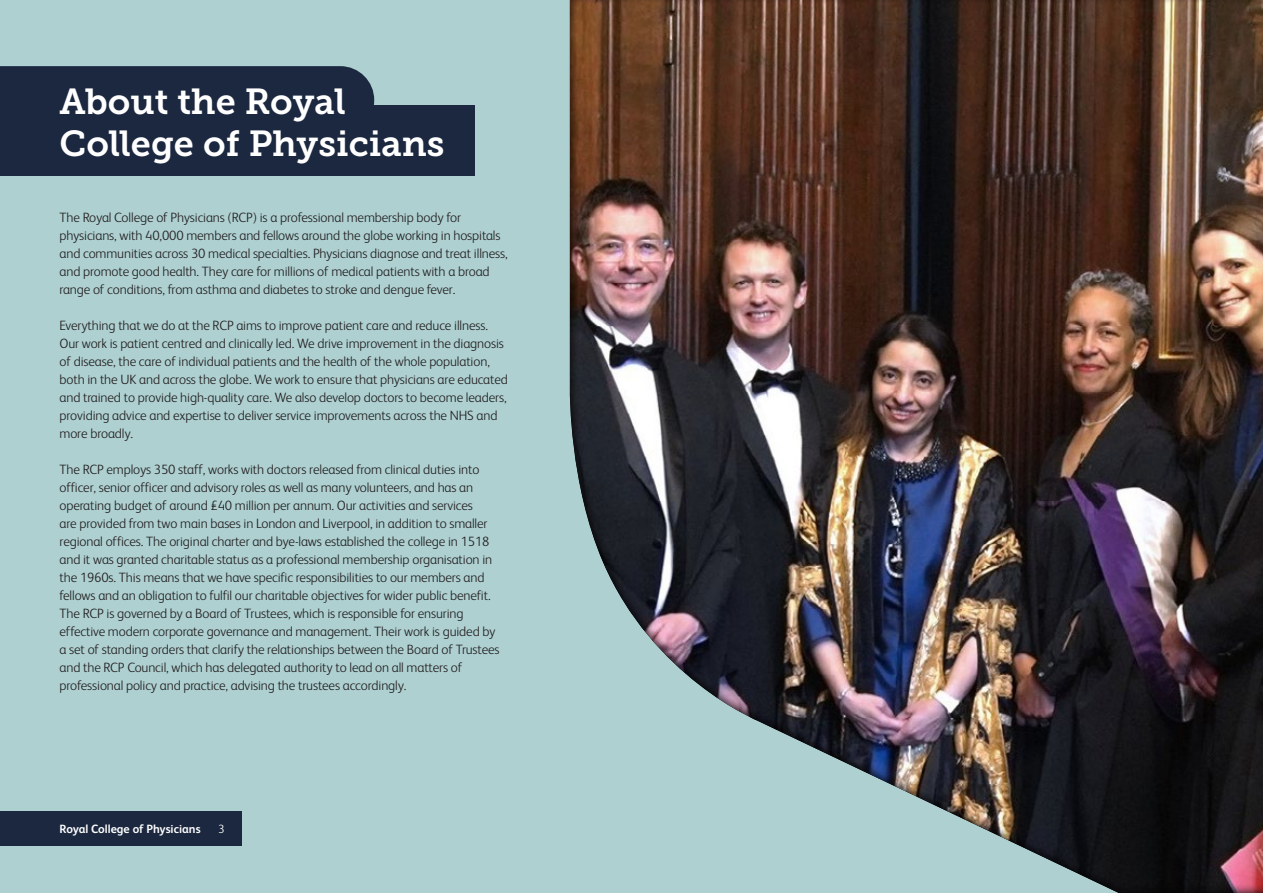
<style>
.page{position:relative;width:1263px;height:893px;background:#aed0d1}
.page>*{position:absolute;margin:0;border:0;box-sizing:border-box;transform-origin:0 0}
.Headings{font:36px/42px "Museo Slab 700";color:#fff}
.t1{font:300 13.5px/18px "FS Albert";letter-spacing:-.01em;color:#231f20}
.t2{font:700 12px "FS Albert";color:#fff}
.t3{font:300 12px "FS Albert";color:#fff}
</style>
<div class="page">
<div style="left:0;top:106px;width:474px;height:70px;background:#1b2840"></div>
<div style="left:0;top:66px;width:374px;height:40px;background:#1b2840"></div>
<div style="left:0;top:811px;width:242px;height:35px;background:#1b2840"></div>
<div style="left:569px;top:0;width:694px;height:893px;background:#231f20;opacity:.75"></div>
<p class="Headings" style="left:60px;top:80px;width:387px">About the Royal<br>College of Physicians</p>
<p class="t1" style="left:60px;top:208px;width:450px">The Royal College of Physicians (RCP) is a professional membership body for physicians, with 40,000 members and fellows around the globe working in hospitals and communities across 30 medical specialties. Physicians diagnose and treat illness, and promote good health. They care for millions of medical patients with a broad range of conditions, from asthma and diabetes to stroke and dengue fever.</p>
<p class="t1" style="left:60px;top:316px;width:450px">Everything that we do at the RCP aims to improve patient care and reduce illness.<br>Our work is patient centred and clinically led. We drive improvement in the diagnosis of disease, the care of individual patients and the health of the whole population, both in the UK and across the globe. We work to ensure that physicians are educated and trained to provide high-quality care. We also develop doctors to become leaders, providing advice and expertise to deliver service improvements across the NHS and more broadly.</p>
<p class="t1" style="left:60px;top:460px;width:434px">The RCP employs 350 staff, works with doctors released from clinical duties into officer, senior officer and advisory roles as well as many volunteers, and has an operating budget of around £40 million per annum. Our activities and services are provided from two main bases in London and Liverpool, in addition to smaller regional offices. The original charter and bye-laws established the college in 1518 and it was granted charitable status as a professional membership organisation in the 1960s. This means that we have specific responsibilities to our members and fellows and an obligation to fulfil our charitable objectives for wider public benefit.</p>
<p class="t1" style="left:60px;top:604px;width:442px">The RCP is governed by a Board of Trustees, which is responsible for ensuring effective modern corporate governance and management. Their work is guided by a set of standing orders that clarify the relationships between the Board of Trustees and the RCP Council, which has delegated authority to lead on all matters of professional policy and practice, advising the trustees accordingly.</p>
<p class="t2" style="left:60px;top:822px;width:143px">Royal College of Physicians</p>
<p class="t3" style="left:218px;top:822px;width:8px">3</p>
</div>
